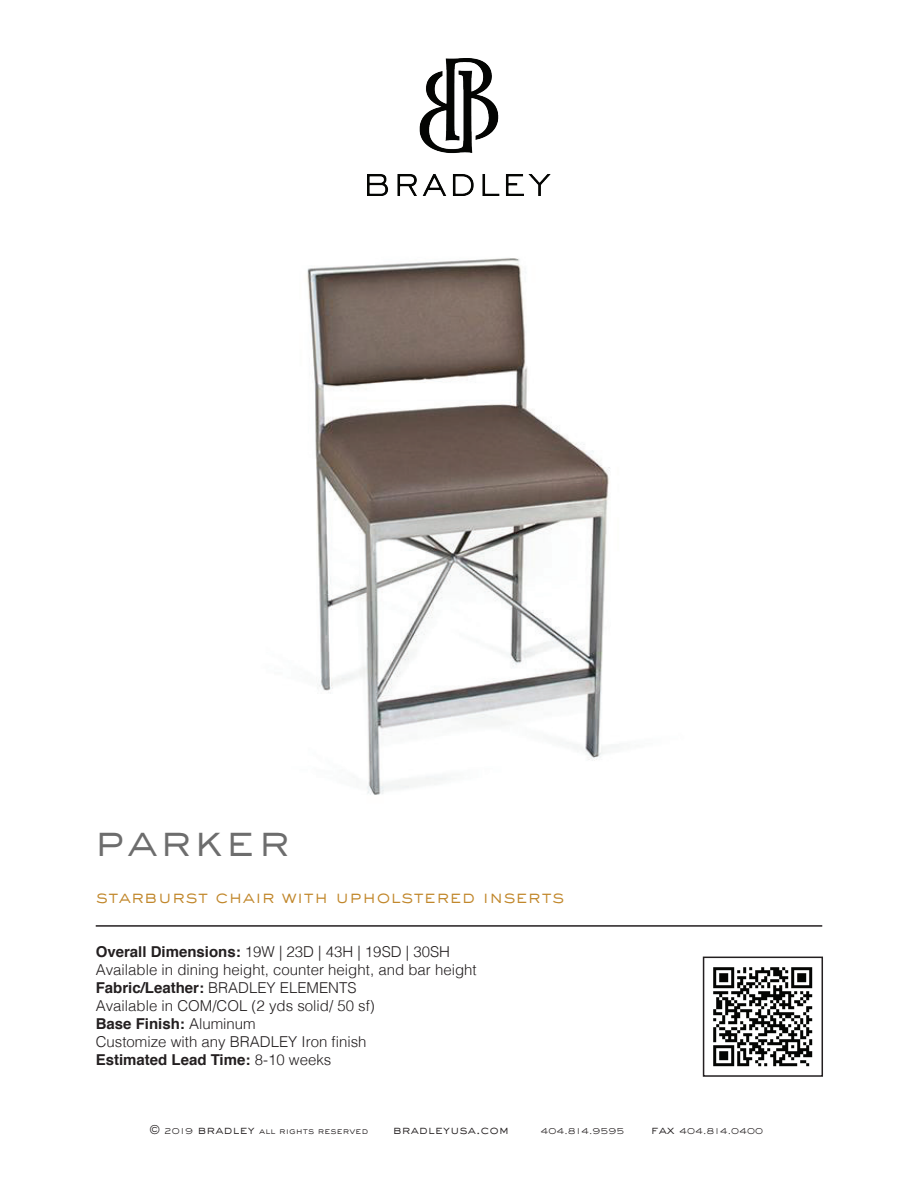
<style>
.page{position:relative;width:918px;height:1188px;background:#fff}
.page>*{position:absolute;margin:0;border:0;box-sizing:border-box;transform-origin:0 0}
.t1{font:300 45px "Sackers Gothic Std";letter-spacing:.03em;color:#6d6d6d}
.t2{font:300 18px "Sackers Gothic Std";color:#c1872b}
.t3{font:300 15px/18px "Helvetica";color:#231f20}
.t4{font:300 12px "Sackers Gothic Std";color:#231f20}
.t5{font:300 9px "Sackers Gothic Std";color:#231f20}
.s1{font-weight:700}
.s2{font-size:12px}
</style>
<div class="page">
<img style="left:307px;top:258px;width:312px;height:537px">
<hr style="left:96px;top:925px;width:726px;height:2px;background:#231f20">
<img style="left:713px;top:967px;width:100px;height:100px">
<img style="left:367px;top:59px;width:184px;height:137px">
<div style="left:703px;top:957px;width:120px;height:120px;border:2px solid #231f20"></div>
<h1 class="t1" style="left:94px;top:809px;width:198px">parker</h1>
<p class="t2" style="left:96px;top:884px;width:470px">starburst chair with upholstered inserts</p>
<p class="t3" style="left:96px;top:942px;width:382px"><span class="s1">Overall Dimensions:</span> 19W | 23D | 43H | 19SD | 30SH Available in dining height, counter height, and bar height <span class="s1">Fabric/Leather:</span> BRADLEY ELEMENTS<br>Available in COM/COL (2 yds solid/ 50 sf)<br><span class="s1">Base Finish:</span> Aluminum<br>Customize with any BRADLEY Iron finish<br><span class="s1">Estimated Lead Time:</span> 8-10 weeks</p>
<p class="t5" style="left:149px;top:1125px;width:221px"><span class="s2">©</span> 2019 <span class="s2">bradley</span> all rights reserved</p>
<p class="t4" style="left:393px;top:1122px;width:118px">bradleyusa.com</p>
<p class="t5" style="left:541px;top:1125px;width:86px">404.814.9595</p>
<p class="t5" style="left:651px;top:1125px;width:114px"><span class="s2">fax</span> 404.814.0400</p>
</div>
